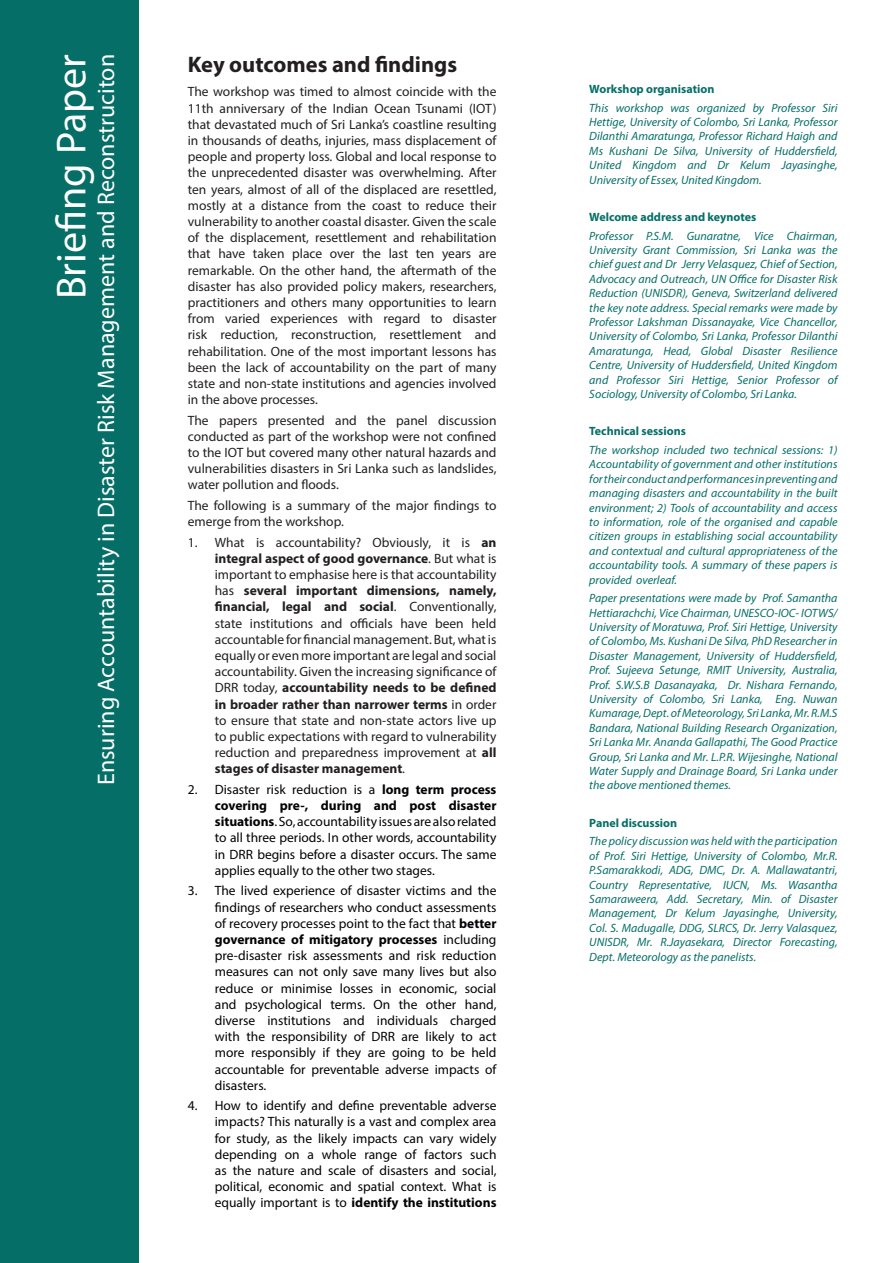
<style>
.page{position:relative;width:893px;height:1263px;background:#fff}
.page>*{position:absolute;margin:0;border:0;box-sizing:border-box;transform-origin:0 0}
.t1{font:42px "Myriad Pro";color:#fff}
.t2{font:24px "Myriad Pro";color:#fff}
.t3{font:700 22.5px "Myriad Pro";color:#231f20}
.t4{font:13.5px/16.2px "Myriad Pro";color:#231f20;text-align:justify}
.t5{font:13.5px/16.2px "Myriad Pro";color:#030306;text-align:justify}
.t6{font:italic 12px/14.4px "Myriad Pro";color:#056f67;text-align:justify}
.t7{font:700 12px "Myriad Pro";color:#056f67}
.s1{font-weight:700}
</style>
<div class="page">
<div style="left:0;top:0;width:138px;height:1263px;background:#056f67"></div>
<p class="t1" style="left:46px;top:299px;width:247px;rotate:-90deg">Briefing Paper</p>
<p class="t2" style="left:91px;top:785px;width:733px;rotate:-90deg">Ensuring Accountability in Disaster Risk Management and Reconstruciton</p>
<p class="t3" style="left:188px;top:49px;width:271px">Key outcomes and findings</p>
<p class="t4" style="left:188px;top:83px;width:310px">The workshop was timed to almost coincide with the 11th anniversary of the Indian Ocean Tsunami (IOT) that devastated much of Sri Lanka’s coastline resulting in thousands of deaths, injuries, mass displacement of people and property loss. Global and local response to the unprecedented disaster was overwhelming. After ten years, almost of all of the displaced are resettled, mostly at a distance from the coast to reduce their vulnerability to another coastal disaster. Given the scale of the displacement, resettlement and rehabilitation that have taken place over the last ten years are remarkable. On the other hand, the aftermath of the disaster has also provided policy makers, researchers, practitioners and others many opportunities to learn from varied experiences with regard to disaster risk reduction, reconstruction, resettlement and rehabilitation. One of the most important lessons has been the lack of accountability on the part of many state and non-state institutions and agencies involved in the above processes.</p>
<p class="t4" style="left:188px;top:412px;width:310px">The papers presented and the panel discussion conducted as part of the workshop were not confined to the IOT but covered many other natural hazards and vulnerabilities disasters in Sri Lanka such as landslides, water pollution and floods.</p>
<p class="t4" style="left:188px;top:497px;width:310px">The following is a summary of the major findings to emerge from the workshop.</p>
<p class="t4" style="left:215px;top:534px;width:283px;text-indent:-27px">1. What is accountability? Obviously, it is <span class="s1">an integral aspect of good governance</span>. But what is important to emphasise here is that accountability has <span class="s1">several important dimensions, namely, financial, legal and social</span>. Conventionally, state institutions and officials have been held accountable for financial management. But, what is equally or even more important are legal and social accountability. Given the increasing significance of DRR today, <span class="s1">accountability needs to be defined in broader rather than narrower terms</span> in order to ensure that state and non-state actors live up to public expectations with regard to vulnerability reduction and preparedness improvement at <span class="s1">all stages of disaster management</span>.</p>
<p class="t5" style="left:215px;top:781px;width:283px;text-indent:-27px">2. Disaster risk reduction is a <span class="s1">long term process covering pre-, during and post disaster situations</span>. So, accountability issues are also related to all three periods. In other words, accountability in DRR begins before a disaster occurs. The same applies equally to the other two stages.</p>
<p class="t5" style="left:215px;top:882px;width:283px;text-indent:-27px">3. The lived experience of disaster victims and the findings of researchers who conduct assessments of recovery processes point to the fact that <span class="s1">better governance of mitigatory processes</span> including pre-disaster risk assessments and risk reduction measures can not only save many lives but also reduce or minimise losses in economic, social and psychological terms. On the other hand, diverse institutions and individuals charged with the responsibility of DRR are likely to act more responsibly if they are going to be held accountable for preventable adverse impacts of disasters.</p>
<p class="t5" style="left:215px;top:1097px;width:283px;text-indent:-27px">4. How to identify and define preventable adverse impacts? This naturally is a vast and complex area for study, as the likely impacts can vary widely depending on a whole range of factors such as the nature and scale of disasters and social, political, economic and spatial context. What is equally important is to <span class="s1">identify the institutions</span></p>
<p class="t7" style="left:589px;top:81px;width:127px">Workshop organisation</p>
<p class="t6" style="left:589px;top:100px;width:250px">This workshop was organized by Professor Siri Hettige, University of Colombo, Sri Lanka, Professor Dilanthi Amaratunga, Professor Richard Haigh and Ms Kushani De Silva, University of Huddersfield, United Kingdom and Dr Kelum Jayasinghe, University of Essex, United Kingdom.</p>
<p class="t7" style="left:589px;top:209px;width:169px">Welcome address and keynotes</p>
<p class="t6" style="left:589px;top:228px;width:250px">Professor P.S.M. Gunaratne, Vice Chairman, University Grant Commission, Sri Lanka was the chief guest and Dr Jerry Velasquez, Chief of Section, Advocacy and Outreach, UN Office for Disaster Risk Reduction (UNISDR), Geneva, Switzerland delivered the key note address. Special remarks were made by Professor Lakshman Dissanayake, Vice Chancellor, University of Colombo, Sri Lanka, Professor Dilanthi Amaratunga, Head, Global Disaster Resilience Centre, University of Huddersfield, United Kingdom and Professor Siri Hettige, Senior Professor of Sociology, University of Colombo, Sri Lanka.</p>
<p class="t7" style="left:589px;top:423px;width:98px">Technical sessions</p>
<p class="t6" style="left:589px;top:443px;width:250px">The workshop included two technical sessions: 1)<br>Accountability of government and other institutions for their conduct and performances in preventing and managing disasters and accountability in the built environment; 2) Tools of accountability and access to information, role of the organised and capable citizen groups in establishing social accountability and contextual and cultural appropriateness of the accountability tools. A summary of these papers is provided overleaf.</p>
<p class="t6" style="left:589px;top:591px;width:250px">Paper presentations were made by Prof. Samantha Hettiarachchi, Vice Chairman, UNESCO-IOC- IOTWS/ University of Moratuwa, Prof. Siri Hettige, University of Colombo, Ms. Kushani De Silva, PhD Researcher in Disaster Management, University of Huddersfield, Prof. Sujeeva Setunge, RMIT University, Australia, Prof. S.W.S.B Dasanayaka, Dr. Nishara Fernando, University of Colombo, Sri Lanka, Eng. Nuwan Kumarage, Dept. of Meteorology, Sri Lanka, Mr. R.M.S Bandara, National Building Research Organization, Sri Lanka Mr. Ananda Gallapathi, The Good Practice Group, Sri Lanka and Mr. L.P.R. Wijesinghe, National Water Supply and Drainage Board, Sri Lanka under the above mentioned themes.</p>
<p class="t7" style="left:589px;top:815px;width:89px">Panel discussion</p>
<p class="t6" style="left:589px;top:834px;width:250px">The policy discussion was held with the participation of Prof. Siri Hettige, University of Colombo, Mr.R.<br>P.Samarakkodi, ADG, DMC, Dr. A. Mallawatantri, Country Representative, IUCN, Ms. Wasantha Samaraweera, Add. Secretary, Min. of Disaster Management, Dr Kelum Jayasinghe, University, Col. S. Madugalle, DDG, SLRCS, Dr. Jerry Valasquez, UNISDR, Mr. R.Jayasekara, Director Forecasting, Dept. Meteorology as the panelists.</p>
</div>
